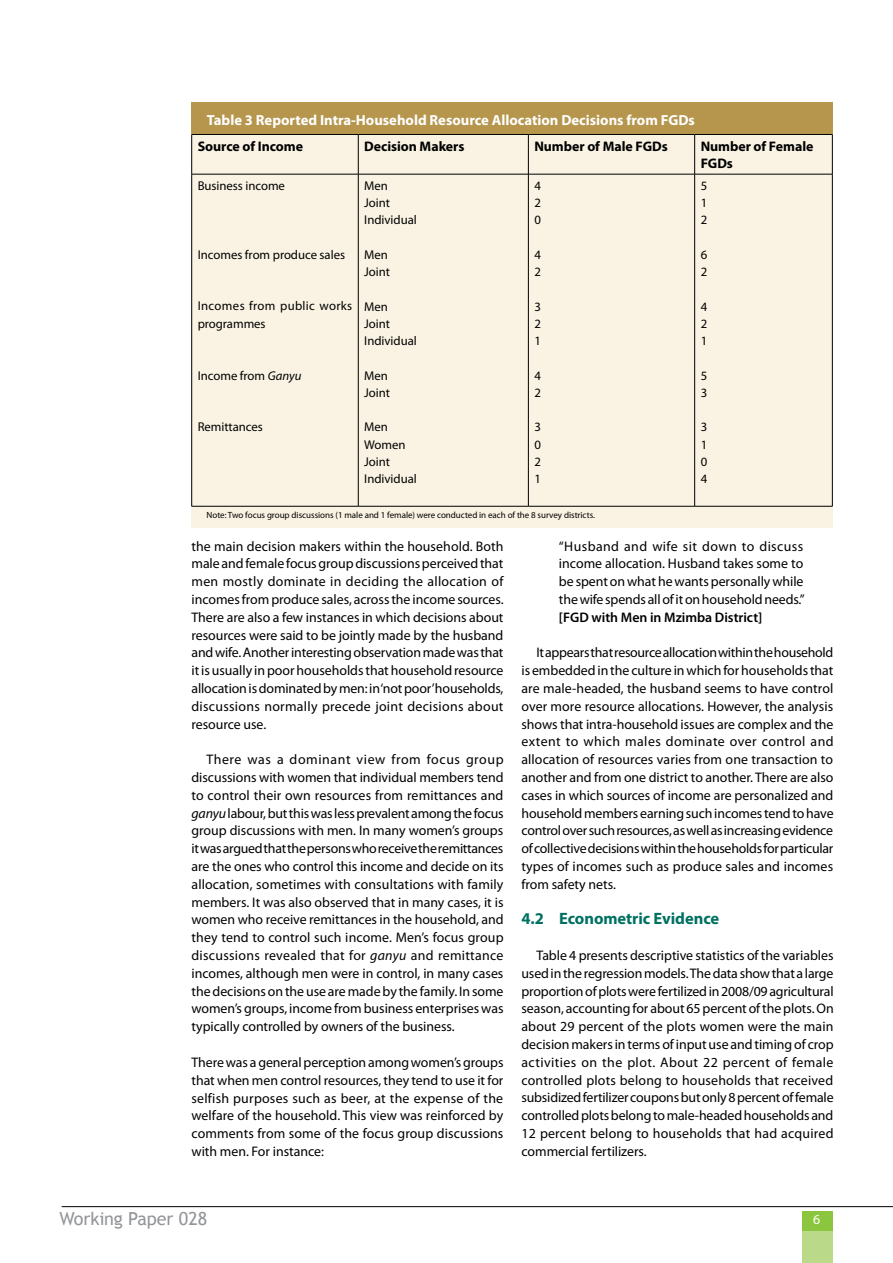
<style>
.page{position:relative;width:893px;height:1263px;background:#fff}
.page>*{position:absolute;margin:0;border:0;box-sizing:border-box;transform-origin:0 0}
.t1{font:18px "Trebuchet MS";letter-spacing:-.005em;color:#939598}
.t2{font:700 16.5px "Myriad Pro";letter-spacing:-.005em;color:#007161}
.t3{font:700 14.7px "Myriad Pro";color:#fff}
.t4{font:13.8px/17.9px "Myriad Pro";letter-spacing:-.005em;color:#000;text-align:justify}
.t5{font:700 13.8px/17.2px "Myriad Pro";letter-spacing:-.005em;color:#000}
.t6{font:600 13.8px "Myriad Pro";letter-spacing:-.005em;color:#000}
.t7{font:13.8px "Myriad Pro";color:#fff}
.t8{font:12.75px/17.2px "Myriad Pro";letter-spacing:-.005em;color:#000}
.t9{font:12.75px/17.2px "Myriad Pro";letter-spacing:.025em;color:#000}
.t10{font:9px "Myriad Pro";letter-spacing:-.005em;color:#000}
.s1{font-style:italic}
</style>
<div class="page">
<hr style="left:62px;top:1206px;width:831px;height:1px;background:#000">
<div style="left:802px;top:1211px;width:30px;height:19px;background:#8cc63f"></div>
<div style="left:802px;top:1231px;width:30px;height:32px;background:#bada89"></div>
<div style="left:192px;top:102px;width:641px;height:34px;background:#b6964d"></div>
<div style="left:192px;top:134px;width:640px;height:393px;background:#faf3e3"></div>
<hr style="left:192px;top:134px;width:166px;height:1px;background:#000">
<hr style="left:191px;top:135px;width:1px;height:39px;background:#000">
<hr style="left:358px;top:134px;width:170px;height:1px;background:#000">
<hr style="left:358px;top:135px;width:1px;height:39px;background:#000">
<hr style="left:528px;top:134px;width:167px;height:1px;background:#000">
<hr style="left:528px;top:135px;width:1px;height:39px;background:#000">
<hr style="left:695px;top:134px;width:137px;height:1px;background:#000">
<hr style="left:694px;top:135px;width:1px;height:39px;background:#000">
<hr style="left:832px;top:135px;width:1px;height:39px;background:#000">
<hr style="left:192px;top:174px;width:166px;height:1px;background:#000">
<hr style="left:191px;top:174px;width:1px;height:332px;background:#000">
<hr style="left:358px;top:174px;width:170px;height:1px;background:#000">
<hr style="left:358px;top:174px;width:1px;height:332px;background:#000">
<hr style="left:528px;top:174px;width:167px;height:1px;background:#000">
<hr style="left:528px;top:174px;width:1px;height:332px;background:#000">
<hr style="left:695px;top:174px;width:137px;height:1px;background:#000">
<hr style="left:694px;top:174px;width:1px;height:332px;background:#000">
<hr style="left:832px;top:174px;width:1px;height:332px;background:#000">
<hr style="left:192px;top:506px;width:166px;height:1px;background:#000">
<hr style="left:358px;top:506px;width:170px;height:1px;background:#000">
<hr style="left:528px;top:506px;width:167px;height:1px;background:#000">
<hr style="left:695px;top:506px;width:137px;height:1px;background:#000">
<p class="t3" style="left:207px;top:110px;width:490px">Table 3 Reported Intra-Household Resource Allocation Decisions from FGDs</p>
<p class="t5" style="left:198px;top:137px;width:107px">Source of Income</p>
<p class="t5" style="left:364px;top:137px;width:102px">Decision Makers</p>
<p class="t5" style="left:534px;top:137px;width:135px">Number of Male FGDs</p>
<p class="t5" style="left:701px;top:137px;width:114px">Number of Female<br>FGDs</p>
<p class="t8" style="left:198px;top:177px;width:89px">Business income</p>
<p class="t8" style="left:364px;top:177px;width:54px">Men<br>Joint<br>Individual</p>
<p class="t8" style="left:364px;top:246px;width:27px">Men<br>Joint</p>
<p class="t8" style="left:364px;top:297px;width:54px">Men<br>Joint<br>Individual</p>
<p class="t8" style="left:364px;top:366px;width:27px">Men<br>Joint</p>
<p class="t8" style="left:364px;top:418px;width:54px">Men<br>Women<br>Joint<br>Individual</p>
<p class="t8" style="left:534px;top:177px;width:8px;text-align:justify">4<br>2<br>0</p>
<p class="t8" style="left:534px;top:246px;width:8px">4<br>2</p>
<p class="t8" style="left:534px;top:297px;width:8px;text-align:justify">3<br>2<br>1</p>
<p class="t8" style="left:534px;top:366px;width:8px">4<br>2</p>
<p class="t8" style="left:534px;top:418px;width:8px;text-align:justify">3<br>0<br>2<br>1</p>
<p class="t8" style="left:701px;top:177px;width:8px;text-align:justify">5<br>1<br>2</p>
<p class="t8" style="left:701px;top:246px;width:8px">6<br>2</p>
<p class="t8" style="left:701px;top:297px;width:8px;text-align:justify">4<br>2<br>1</p>
<p class="t8" style="left:701px;top:366px;width:8px">5<br>3</p>
<p class="t8" style="left:701px;top:418px;width:8px;text-align:justify">3<br>1<br>0<br>4</p>
<p class="t8" style="left:198px;top:246px;width:149px">Incomes from produce sales</p>
<p class="t9" style="left:198px;top:297px;width:156px">Incomes from public works programmes</p>
<p class="t8" style="left:198px;top:366px;width:105px">Income from <span class="s1">Ganyu</span></p>
<p class="t8" style="left:198px;top:418px;width:67px">Remittances</p>
<p class="t10" style="left:207px;top:509px;width:390px">Note: Two focus group discussions (1 male and 1 female) were conducted in each of the 8 survey districts.</p>
<p class="t4" style="left:192px;top:537px;width:314px">the main decision makers within the household. Both male and female focus group discussions perceived that men mostly dominate in deciding the allocation of incomes from produce sales, across the income sources.<br>There are also a few instances in which decisions about resources were said to be jointly made by the husband and wife. Another interesting observation made was that it is usually in poor households that household resource allocation is dominated by men: in ‘not poor’households, discussions normally precede joint decisions about resource use.</p>
<p class="t4" style="left:192px;top:750px;width:314px;text-indent:15px">There was a dominant view from focus group discussions with women that individual members tend to control their own resources from remittances and <span class="s1">ganyu</span> labour, but this was less prevalent among the focus group discussions with men. In many women’s groups it was argued that the persons who receive the remittances are the ones who control this income and decide on its allocation, sometimes with consultations with family members. It was also observed that in many cases, it is women who receive remittances in the household, and they tend to control such income. Men’s focus group discussions revealed that for <span class="s1">ganyu</span> and remittance incomes, although men were in control, in many cases the decisions on the use are made by the family. In some women’s groups, income from business enterprises was typically controlled by owners of the business.</p>
<p class="t4" style="left:192px;top:1053px;width:314px">There was a general perception among women’s groups that when men control resources, they tend to use it for selfish purposes such as beer, at the expense of the welfare of the household. This view was reinforced by comments from some of the focus group discussions with men. For instance:</p>
<p class="t4" style="left:559px;top:537px;width:247px">“Husband and wife sit down to discuss income allocation. Husband takes some to be spent on what he wants personally while the wife spends all of it on household needs.”</p>
<p class="t6" style="left:559px;top:608px;width:205px">[FGD with Men in Mzimba District]</p>
<p class="t4" style="left:521px;top:644px;width:314px;text-indent:15px">It appears that resource allocation within the household is embedded in the culture in which for households that are male-headed, the husband seems to have control over more resource allocations. However, the analysis shows that intra-household issues are complex and the extent to which males dominate over control and allocation of resources varies from one transaction to another and from one district to another. There are also cases in which sources of income are personalized and household members earning such incomes tend to have control over such resources, as well as increasing evidence of collective decisions within the households for particular types of incomes such as produce sales and incomes from safety nets.</p>
<p class="t2" style="left:521px;top:908px;width:199px">4.2 Econometric Evidence</p>
<p class="t4" style="left:521px;top:946px;width:314px;text-indent:15px">Table 4 presents descriptive statistics of the variables used in the regression models. The data show that a large proportion of plots were fertilized in 2008/09 agricultural season, accounting for about 65 percent of the plots. On about 29 percent of the plots women were the main decision makers in terms of input use and timing of crop activities on the plot. About 22 percent of female controlled plots belong to households that received subsidized fertilizer coupons but only 8 percent of female controlled plots belong to male-headed households and 12 percent belong to households that had acquired commercial fertilizers.</p>
<h1 class="t1" style="left:60px;top:1208px;width:149px">Working Paper 028</h1>
<p class="t7" style="left:813px;top:1211px;width:9px">6</p>
</div>
